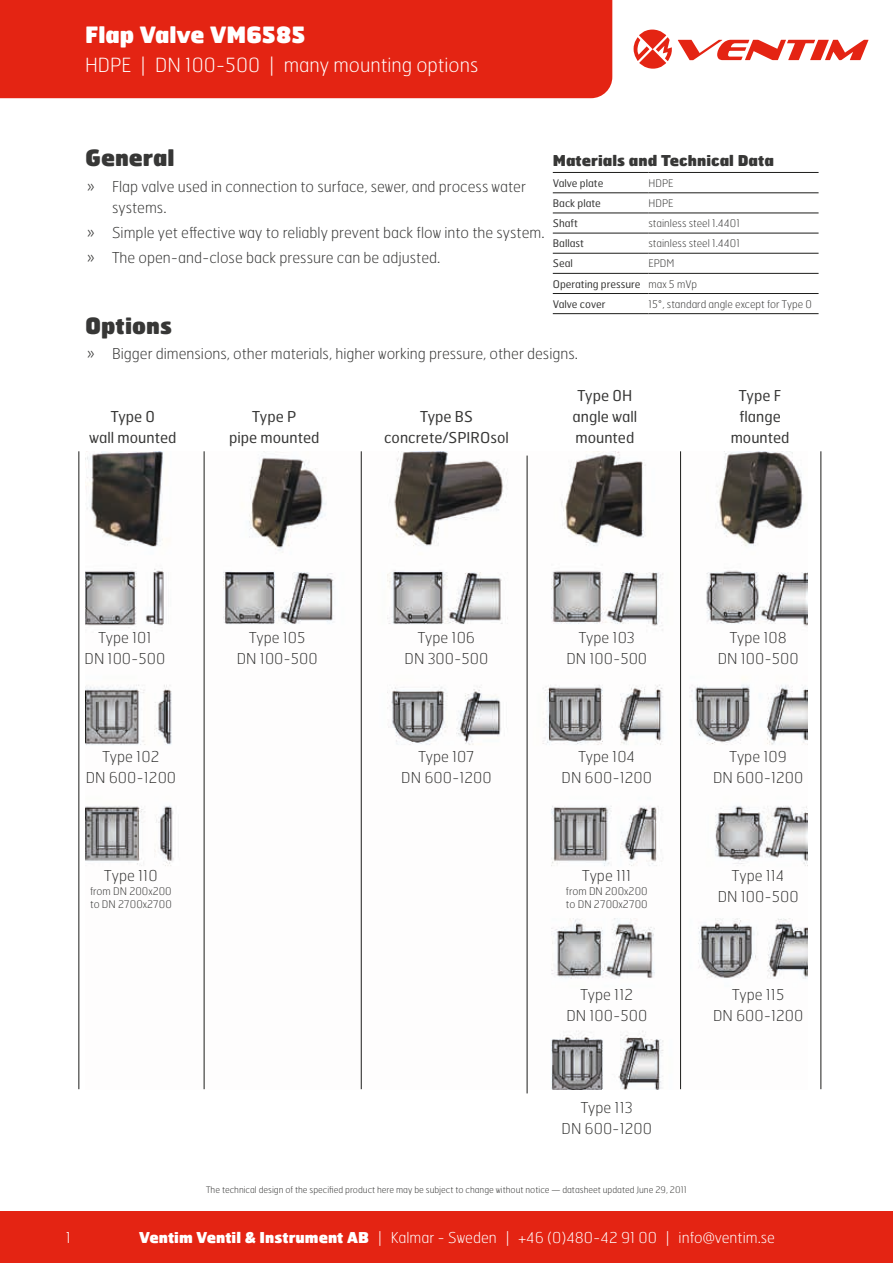
<style>
.page{position:relative;width:893px;height:1263px;background:#fff}
.page>*{position:absolute;margin:0;border:0;box-sizing:border-box;transform-origin:0 0}
.t1{font:900 22.5px "Hermes FB";color:#fff}
.t2{font:900 22.5px "Hermes FB";color:#373736}
.t3{font:100 19.5px "Hermes FB";color:#fff}
.t4{font:100 15px/21px "Hermes FB";color:#373736;text-align:center}
.t5{font:15px/21px "Hermes FB";color:#373736;text-align:center}
.t6{font:100 15px "Hermes FB";color:#fff}
.t7{font:900 15px "Hermes FB";color:#373736}
.t8{font:100 10.5px/13.5px "Hermes FB";color:#373736}
.t9{font:10.5px/20.1px "Hermes FB";color:#373736}
.t10{font:100 9px "Hermes FB";color:#373736}
.s1{font-weight:100}
.s2{font-weight:900}
</style>
<div class="page">
<div style="left:0;top:1212px;width:893px;height:51px;background:#e42413"></div>
<div style="left:0;top:0;width:612px;height:98px;background:#e42413"></div>
<svg style="left:634px;top:30px;width:38px;height:39px"></svg>
<svg style="left:678px;top:40px;width:190px;height:20px"></svg>
<hr style="left:553px;top:193px;width:95px;height:1px;background:#1d1d1b">
<hr style="left:648px;top:193px;width:171px;height:1px;background:#1d1d1b">
<hr style="left:553px;top:213px;width:95px;height:1px;background:#1d1d1b">
<hr style="left:648px;top:213px;width:171px;height:1px;background:#1d1d1b">
<hr style="left:553px;top:233px;width:95px;height:1px;background:#1d1d1b">
<hr style="left:648px;top:233px;width:171px;height:1px;background:#1d1d1b">
<hr style="left:553px;top:253px;width:95px;height:1px;background:#1d1d1b">
<hr style="left:648px;top:253px;width:171px;height:1px;background:#1d1d1b">
<hr style="left:553px;top:273px;width:95px;height:1px;background:#1d1d1b">
<hr style="left:648px;top:273px;width:171px;height:1px;background:#1d1d1b">
<hr style="left:553px;top:293px;width:95px;height:1px;background:#1d1d1b">
<hr style="left:648px;top:293px;width:171px;height:1px;background:#1d1d1b">
<hr style="left:553px;top:313px;width:95px;height:1px;background:#1d1d1b">
<hr style="left:648px;top:313px;width:171px;height:1px;background:#1d1d1b">
<hr style="left:553px;top:172px;width:95px;height:1px;background:#1d1d1b">
<hr style="left:648px;top:172px;width:171px;height:1px;background:#1d1d1b">
<img style="left:85px;top:451px;width:723px;height:638px">
<hr style="left:204px;top:451px;width:1px;height:638px;background:#1d1d1b">
<hr style="left:361px;top:451px;width:1px;height:638px;background:#1d1d1b">
<hr style="left:527px;top:456px;width:1px;height:637px;background:#1d1d1b">
<hr style="left:680px;top:451px;width:1px;height:638px;background:#1d1d1b">
<hr style="left:79px;top:451px;width:1px;height:638px;background:#1d1d1b">
<hr style="left:821px;top:451px;width:1px;height:638px;background:#1d1d1b">
<h1 class="t1" style="left:85px;top:20px;width:222px">Flap Valve VM6585</h1>
<h2 class="t3" style="left:85px;top:52px;width:395px">HDPE | DN 100-500 | many mounting options</h2>
<h1 class="t2" style="left:85px;top:143px;width:91px">General</h1>
<p class="t4" style="left:112px;top:175px;width:415px;text-align:left;text-indent:-26px">» Flap valve used in connection to surface, sewer, and process water systems.</p>
<p class="t4" style="left:87px;top:219px;width:459px;line-height:25.2px;text-align:left">» Simple yet effective way to reliably prevent back flow into the system. » The open-and-close back pressure can be adjusted.</p>
<p class="t7" style="left:553px;top:151px;width:223px">Materials and Technical Data</p>
<p class="t9" style="left:553px;top:173px;width:52px">Valve plate</p>
<p class="t8" style="left:648px;top:176px;width:27px">HDPE</p>
<p class="t9" style="left:553px;top:193px;width:50px">Back plate</p>
<p class="t8" style="left:648px;top:196px;width:27px">HDPE</p>
<p class="t9" style="left:553px;top:213px;width:27px">Shaft</p>
<p class="t8" style="left:648px;top:216px;width:93px">stainless steel 1.4401</p>
<p class="t9" style="left:553px;top:233px;width:33px">Ballast</p>
<p class="t8" style="left:648px;top:236px;width:93px">stainless steel 1.4401</p>
<p class="t9" style="left:553px;top:253px;width:22px">Seal</p>
<p class="t9" style="left:553px;top:253px;width:146px;text-indent:96px"><span class="s1">EPDM<br></span>Operating pressure <span class="s1">max 5 mVp<br></span>Valve cover</p>
<p class="t8" style="left:648px;top:297px;width:165px">15°, standard angle except for Type 0</p>
<h1 class="t2" style="left:85px;top:311px;width:88px">Options</h1>
<p class="t4" style="left:87px;top:343px;width:493px">» Bigger dimensions, other materials, higher working pressure, other designs.</p>
<p class="t5" style="left:89px;top:406px;width:89px">Type 0<br>wall mounted</p>
<p class="t5" style="left:229px;top:406px;width:92px">Type P<br>pipe mounted</p>
<p class="t5" style="left:384px;top:406px;width:126px">Type BS concrete/SPIROsol</p>
<p class="t5" style="left:573px;top:385px;width:66px">Type 0H angle wall mounted</p>
<p class="t5" style="left:731px;top:385px;width:60px">Type F flange mounted</p>
<p class="t4" style="left:85px;top:627px;width:82px">Type 101<br>DN 100-500</p>
<p class="t4" style="left:86px;top:746px;width:92px">Type 102<br>DN 600-1200</p>
<p class="t4" style="left:237px;top:627px;width:82px">Type 105<br>DN 100-500</p>
<p class="t4" style="left:405px;top:627px;width:85px">Type 106<br>DN 300-500</p>
<p class="t4" style="left:566px;top:627px;width:82px">Type 103<br>DN 100-500</p>
<p class="t4" style="left:718px;top:627px;width:82px">Type 108<br>DN 100-500</p>
<p class="t4" style="left:401px;top:746px;width:92px">Type 107<br>DN 600-1200</p>
<p class="t4" style="left:562px;top:746px;width:92px">Type 104<br>DN 600-1200</p>
<p class="t4" style="left:713px;top:746px;width:92px">Type 109<br>DN 600-1200</p>
<p class="t4" style="left:104px;top:865px;width:55px">Type 110</p>
<p class="t8" style="left:90px;top:884px;width:83px">from DN 200x200 to DN 2700x2700</p>
<p class="t4" style="left:582px;top:865px;width:51px">Type 111</p>
<p class="t8" style="left:566px;top:884px;width:83px">from DN 200x200 to DN 2700x2700</p>
<p class="t4" style="left:718px;top:865px;width:82px">Type 114<br>DN 100-500</p>
<p class="t6" style="left:66px;top:1228px;width:7px">1</p>
<p class="t4" style="left:566px;top:984px;width:82px">Type 112<br>DN 100-500</p>
<p class="t4" style="left:561px;top:1097px;width:92px">Type 113<br>DN 600-1200</p>
<p class="t4" style="left:713px;top:984px;width:92px">Type 115<br>DN 600-1200</p>
<p class="t10" style="left:206px;top:1184px;width:482px">The technical design of the specified product here may be subject to change without notice — datasheet updated June 29, 2011</p>
<p class="t6" style="left:139px;top:1228px;width:637px"><span class="s2">Ventim Ventil &amp; Instrument AB</span> | Kalmar - Sweden | +46 (0)480-42 91 00 | info@ventim.se</p>
</div>
